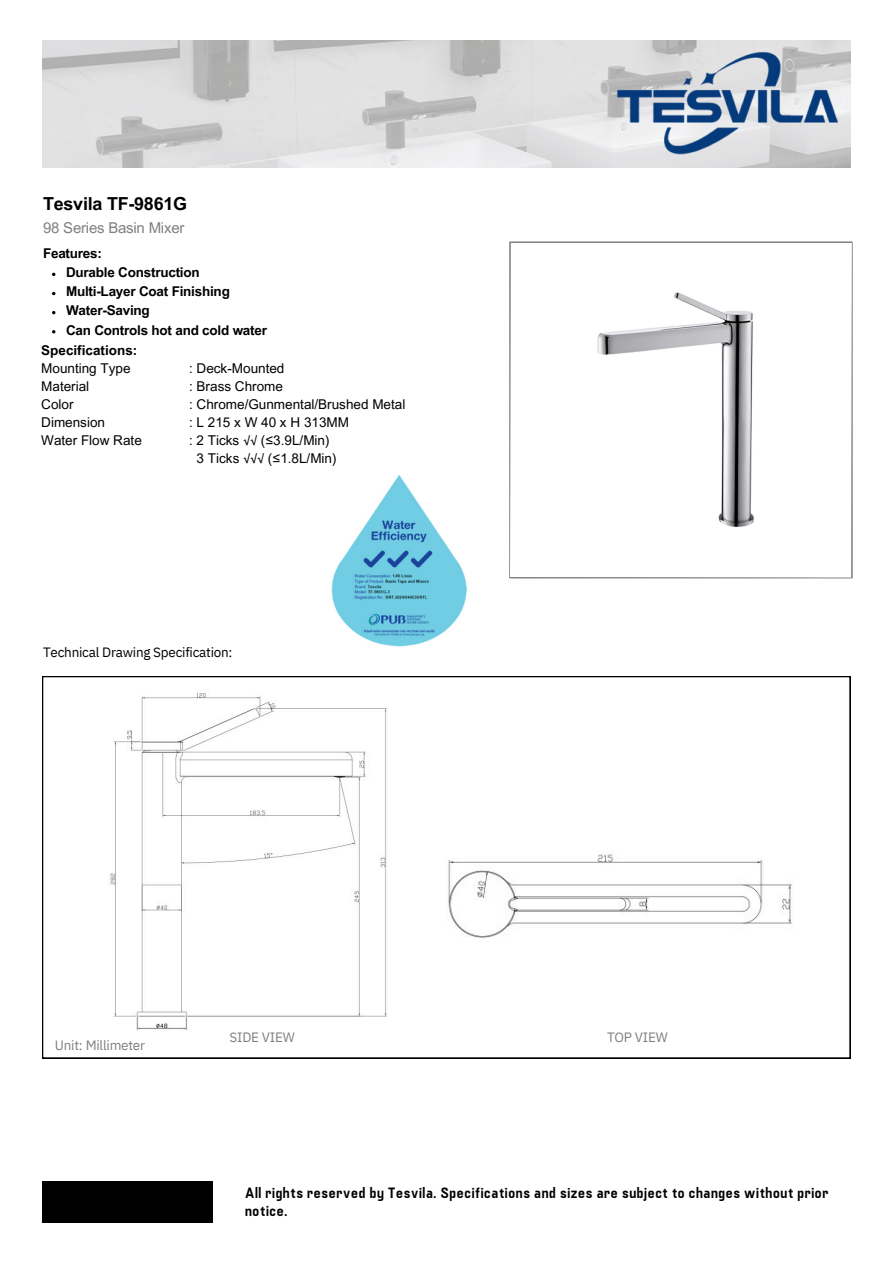
<style>
.page{position:relative;width:894px;height:1264px;background:#fff}
.page>*{position:absolute;margin:0;border:0;box-sizing:border-box;transform-origin:0 0}
.t1{font:700 18px "Arial MT Pro";letter-spacing:-.015em;color:#000}
.t2{font:15px/18px "Fuji";letter-spacing:.015em;color:#000}
.t3{font:15px "Arial MT Pro";letter-spacing:-.015em;color:#7f7f7f}
.t4{font:13.5px "Arial MT Pro";color:#000}
.t5{font:700 13.5px "Arial MT Pro";letter-spacing:-.015em;color:#000}
.t6{font:13.5px "IBM Plex Sans";letter-spacing:-.015em;color:#000}
.t7{font:13.5px "IBM Plex Sans";letter-spacing:-.015em;color:#7f7f7f}
.t8{font:13.5px "Arial MT Pro";letter-spacing:.14em;color:#000}
</style>
<div class="page">
<div style="left:42px;top:1180px;width:170px;height:41px;background:#000"></div>
<svg style="left:509px;top:242px;width:343px;height:336px"></svg>
<svg style="left:42px;top:676px;width:808px;height:382px"></svg>
<img style="left:588px;top:280px;width:185px;height:260px">
<img style="left:89px;top:680px;width:320px;height:358px">
<img style="left:408px;top:825px;width:411px;height:141px">
<img style="left:331px;top:475px;width:137px;height:171px">
<svg style="left:42px;top:40px;width:808px;height:128px;background:#d8d8d9"></svg>
<img style="left:593px;top:41px;width:258px;height:126px">
<p class="t1" style="left:43px;top:197px;width:145px">Tesvila TF-9861G</p>
<p class="t3" style="left:43px;top:222px;width:143px">98 Series Basin Mixer</p>
<p class="t5" style="left:43px;top:248px;width:60px">Features:</p>
<p class="t5" style="left:66px;top:267px;width:135px">Durable Construction</p>
<p class="t5" style="left:66px;top:286px;width:165px">Multi-Layer Coat Finishing</p>
<p class="t5" style="left:66px;top:306px;width:85px">Water-Saving</p>
<p class="t5" style="left:66px;top:325px;width:202px">Can Controls hot and cold water</p>
<p class="t5" style="left:41px;top:345px;width:98px">Specifications:</p>
<p class="t4" style="left:41px;top:363px;width:91px">Mounting Type</p>
<p class="t4" style="left:41px;top:381px;width:50px">Material</p>
<p class="t4" style="left:41px;top:399px;width:34px">Color</p>
<p class="t4" style="left:41px;top:417px;width:65px">Dimension</p>
<p class="t4" style="left:41px;top:435px;width:102px">Water Flow Rate</p>
<p class="t4" style="left:189px;top:363px;width:97px">: Deck-Mounted</p>
<h1 class="t4" style="left:189px;top:381px;width:95px">: Brass Chrome</h1>
<p class="t4" style="left:189px;top:399px;width:218px">: Chrome/Gunmental/Brushed Metal</p>
<p class="t8" style="left:189px;top:417px;width:161px">:L215xW40xH313MM</p>
<h1 class="t4" style="left:189px;top:435px;width:142px">: 2 Ticks √√ (≤3.9L/Min)</h1>
<p class="t4" style="left:196px;top:453px;width:141px">3 Ticks √√√ (≤1.8L/Min)</p>
<p class="t6" style="left:43px;top:643px;width:191px">Technical Drawing Specification:</p>
<p class="t7" style="left:55px;top:1036px;width:92px">Unit: Millimeter</p>
<p class="t7" style="left:229px;top:1028px;width:67px">SIDE VIEW</p>
<p class="t7" style="left:607px;top:1028px;width:62px">TOP VIEW</p>
<p class="t2" style="left:245px;top:1183px;width:585px">All rights reserved by Tesvila. Specifications and sizes are subject to changes without prior notice.</p>
</div>
